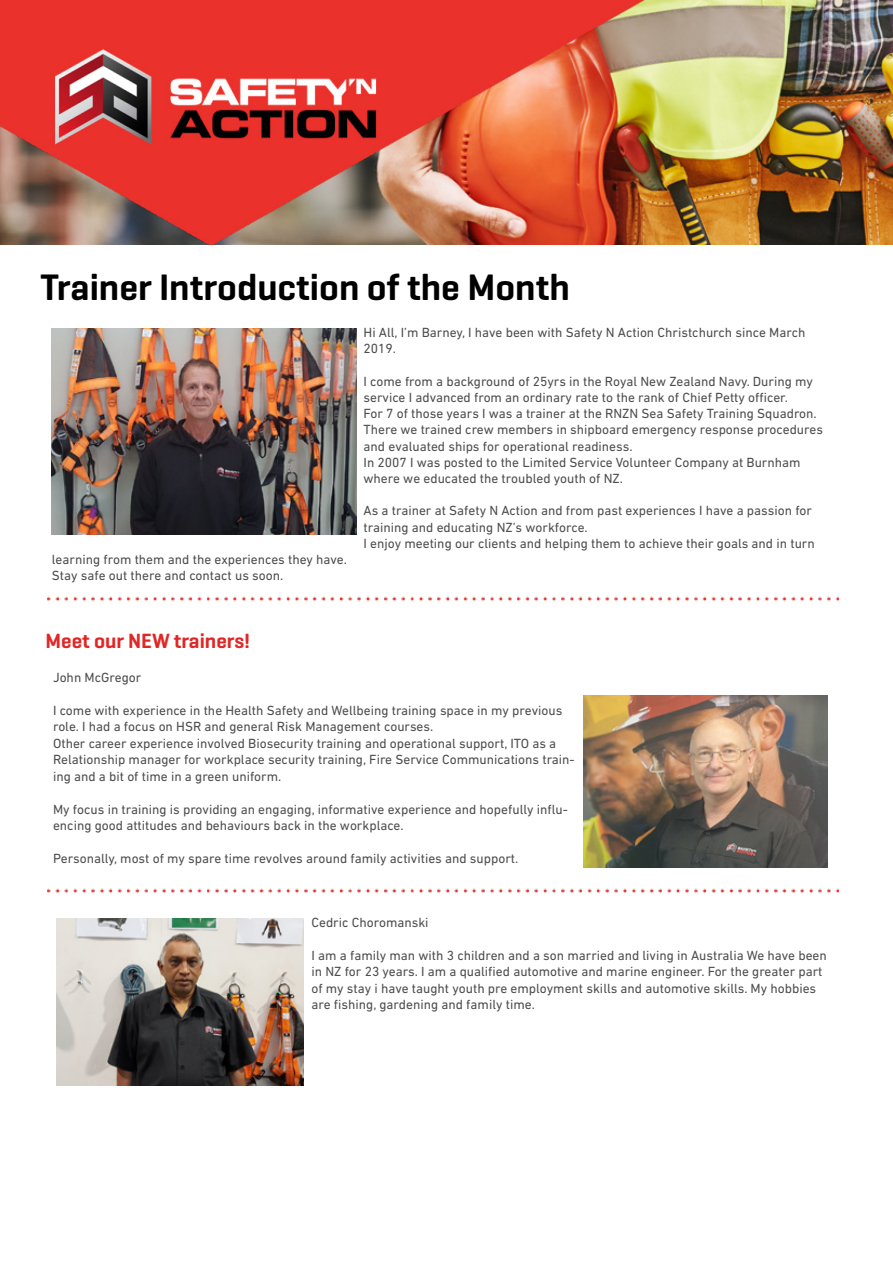
<style>
.page{position:relative;width:893px;height:1263px;background:#fff}
.page>*{position:absolute;margin:0;border:0;box-sizing:border-box;transform-origin:0 0}
.t1{font:600 37.5px "Geogrotesque";color:#000}
.t2{font:600 21px "Geogrotesque";color:#e02726}
.t3{font:13.5px/16.2px "DIN Next LT Pro";color:#4d4d4d}
</style>
<div class="page">
<img style="left:645px;top:0;width:248px;height:245px">
<img style="left:0;top:0;width:645px;height:245px">
<img style="left:47px;top:888px;width:791px;height:6px">
<img style="left:56px;top:918px;width:248px;height:168px">
<img style="left:584px;top:696px;width:243px;height:172px">
<img style="left:47px;top:596px;width:791px;height:6px">
<img style="left:52px;top:328px;width:304px;height:206px">
<h1 class="t1" style="left:40px;top:264px;width:531px">Trainer Introduction of the Month</h1>
<p class="t3" style="left:52px;top:551px;width:297px">learning from them and the experiences they have.<br>Stay safe out there and contact us soon.</p>
<p class="t3" style="left:364px;top:324px;width:443px">Hi All, I’m Barney, I have been with Safety N Action Christchurch since March<br>2019.</p>
<p class="t3" style="left:364px;top:373px;width:461px">I come from a background of 25yrs in the Royal New Zealand Navy. During my service I advanced from an ordinary rate to the rank of Chief Petty officer.<br>For 7 of those years I was a trainer at the RNZN Sea Safety Training Squadron.<br>There we trained crew members in shipboard emergency response procedures and evaluated ships for operational readiness.<br>In 2007 I was posted to the Limited Service Volunteer Company at Burnham where we educated the troubled youth of NZ.</p>
<p class="t3" style="left:364px;top:502px;width:453px">As a trainer at Safety N Action and from past experiences I have a passion for training and educating NZ’s workforce.<br>I enjoy meeting our clients and helping them to achieve their goals and in turn</p>
<h2 class="t2" style="left:45px;top:627px;width:206px">Meet our NEW trainers!</h2>
<p class="t3" style="left:53px;top:669px;width:90px">John McGregor</p>
<p class="t3" style="left:53px;top:701px;width:523px">I come with experience in the Health Safety and Wellbeing training space in my previous role. I had a focus on HSR and general Risk Management courses.<br>Other career experience involved Biosecurity training and operational support, ITO as a Relationship manager for workplace security training, Fire Service Communications train&shy;ing and a bit of time in a green uniform.</p>
<p class="t3" style="left:53px;top:800px;width:516px">My focus in training is providing an engaging, informative experience and hopefully influ&shy;encing good attitudes and behaviours back in the workplace.</p>
<p class="t3" style="left:53px;top:850px;width:467px">Personally, most of my spare time revolves around family activities and support.</p>
<p class="t3" style="left:311px;top:914px;width:119px">Cedric Choromanski</p>
<p class="t3" style="left:311px;top:947px;width:517px">I am a family man with 3 children and a son married and living in Australia We have been in NZ for 23 years. I am a qualified automotive and marine engineer. For the greater part of my stay i have taught youth pre employment skills and automotive skills. My hobbies are fishing, gardening and family time.</p>
</div>
